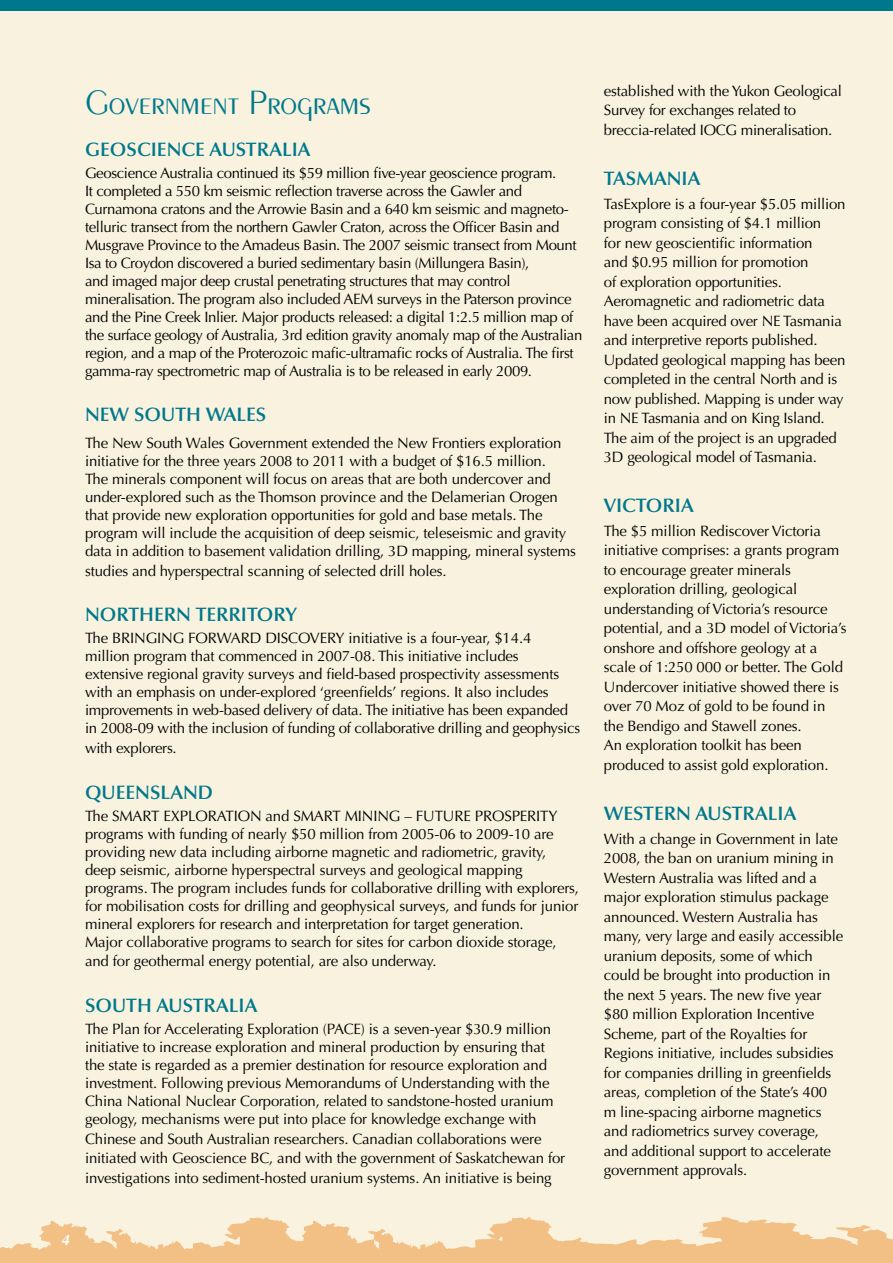
<style>
.page{position:relative;width:893px;height:1263px;background:#fff}
.page>*{position:absolute;margin:0;border:0;box-sizing:border-box;transform-origin:0 0}
.t1{font:300 36px "Peignot";letter-spacing:-.01em;color:#00788b}
.t2{font:600 19.5px "Optima";color:#00788b}
.t3{font:15px/19.5px "Optima";letter-spacing:-.01em;color:#000}
.t4{font:italic 700 15px "Optima";color:#fff}
</style>
<div class="page">
<div style="left:0;top:3px;width:893px;height:1260px;background:#f9f2df"></div>
<div style="left:0;top:0;width:893px;height:11px;background:#00788b"></div>
<svg style="left:0;top:1217px;width:893px;height:46px"></svg>
<h1 class="t1" style="left:85px;top:82px;width:287px">Government Programs</h1>
<h2 class="t2" style="left:85px;top:138px;width:227px">GEOSCIENCE AUSTRALIA</h2>
<p class="t3" style="left:85px;top:164px;width:499px;line-height:18px">Geoscience Australia continued its $59 million five-year geoscience program.<br>It completed a 550 km seismic reflection traverse across the Gawler and Curnamona cratons and the Arrowie Basin and a 640 km seismic and magneto&shy;telluric transect from the northern Gawler Craton, across the Officer Basin and Musgrave Province to the Amadeus Basin. The 2007 seismic transect from Mount Isa to Croydon discovered a buried sedimentary basin (Millungera Basin),<br>and imaged major deep crustal penetrating structures that may control mineralisation. The program also included AEM surveys in the Paterson province and the Pine Creek Inlier. Major products released: a digital 1:2.5 million map of the surface geology of Australia, 3rd edition gravity anomaly map of the Australian region, and a map of the Proterozoic mafic-ultramafic rocks of Australia. The first gamma-ray spectrometric map of Australia is to be released in early 2009.</p>
<h2 class="t2" style="left:85px;top:404px;width:183px">NEW SOUTH WALES</h2>
<p class="t3" style="left:85px;top:434px;width:492px;line-height:18px">The New South Wales Government extended the New Frontiers exploration initiative for the three years 2008 to 2011 with a budget of $16.5 million.<br>The minerals component will focus on areas that are both undercover and under-explored such as the Thomson province and the Delamerian Orogen that provide new exploration opportunities for gold and base metals. The program will include the acquisition of deep seismic, teleseismic and gravity data in addition to basement validation drilling, 3D mapping, mineral systems</p>
<p class="t3" style="left:85px;top:561px;width:363px">studies and hyperspectral scanning of selected drill holes.</p>
<h2 class="t2" style="left:85px;top:603px;width:214px">NORTHERN TERRITORY</h2>
<p class="t3" style="left:85px;top:629px;width:497px;line-height:18px">The BRINGING FORWARD DISCOVERY initiative is a four-year, $14.4<br>million program that commenced in 2007-08. This initiative includes extensive regional gravity surveys and field-based prospectivity assessments with an emphasis on under-explored ‘greenfields’ regions. It also includes improvements in web-based delivery of data. The initiative has been expanded in 2008-09 with the inclusion of funding of collaborative drilling and geophysics</p>
<p class="t3" style="left:85px;top:738px;width:93px">with explorers.</p>
<h2 class="t2" style="left:85px;top:781px;width:130px">QUEENSLAND</h2>
<p class="t3" style="left:85px;top:807px;width:496px;line-height:18px">The SMART EXPLORATION and SMART MINING – FUTURE PROSPERITY programs with funding of nearly $50 million from 2005-06 to 2009-10 are providing new data including airborne magnetic and radiometric, gravity, deep seismic, airborne hyperspectral surveys and geological mapping programs. The program includes funds for collaborative drilling with explorers, for mobilisation costs for drilling and geophysical surveys, and funds for junior mineral explorers for research and interpretation for target generation.<br>Major collaborative programs to search for sites for carbon dioxide storage,</p>
<p class="t3" style="left:85px;top:952px;width:353px">and for geothermal energy potential, are also underway.</p>
<h2 class="t2" style="left:85px;top:994px;width:174px">SOUTH AUSTRALIA</h2>
<p class="t3" style="left:85px;top:1020px;width:470px;line-height:18px">The Plan for Accelerating Exploration (PACE) is a seven-year $30.9 million initiative to increase exploration and mineral production by ensuring that the state is regarded as a premier destination for resource exploration and investment. Following previous Memorandums of Understanding with the China National Nuclear Corporation, related to sandstone-hosted uranium geology, mechanisms were put into place for knowledge exchange with</p>
<p class="t3" style="left:85px;top:1129px;width:482px">Chinese and South Australian researchers. Canadian collaborations were initiated with Geoscience BC, and with the government of Saskatchewan for investigations into sediment-hosted uranium systems. An initiative is being</p>
<p class="t4" style="left:61px;top:1231px;width:10px">4</p>
<p class="t3" style="left:604px;top:81px;width:240px">established with the Yukon Geological<br>Survey for exchanges related to breccia-related IOCG mineralisation.</p>
<h2 class="t2" style="left:604px;top:167px;width:98px">TASMANIA</h2>
<p class="t3" style="left:604px;top:194px;width:243px">TasExplore is a four-year $5.05 million program consisting of $4.1 million<br>for new geoscientific information<br>and $0.95 million for promotion<br>of exploration opportunities.<br>Aeromagnetic and radiometric data have been acquired over NE Tasmania and interpretive reports published.<br>Updated geological mapping has been completed in the central North and is now published. Mapping is under way in NE Tasmania and on King Island.<br>The aim of the project is an upgraded 3D geological model of Tasmania.</p>
<h2 class="t2" style="left:604px;top:494px;width:91px">VICTORIA</h2>
<p class="t3" style="left:604px;top:521px;width:244px">The $5 million Rediscover Victoria initiative comprises: a grants program to encourage greater minerals exploration drilling, geological understanding of Victoria’s resource potential, and a 3D model of Victoria’s onshore and offshore geology at a scale of 1:250 000 or better. The Gold Undercover initiative showed there is over 70 Moz of gold to be found in the Bendigo and Stawell zones.<br>An exploration toolkit has been produced to assist gold exploration.</p>
<h2 class="t2" style="left:604px;top:802px;width:194px">WESTERN AUSTRALIA</h2>
<p class="t3" style="left:604px;top:829px;width:241px">With a change in Government in late 2008, the ban on uranium mining in Western Australia was lifted and a major exploration stimulus package announced. Western Australia has many, very large and easily accessible uranium deposits, some of which could be brought into production in the next 5 years. The new five year $80 million Exploration Incentive Scheme, part of the Royalties for Regions initiative, includes subsidies for companies drilling in greenfields areas, completion of the State’s 400 m line-spacing airborne magnetics and radiometrics survey coverage, and additional support to accelerate government approvals.</p>
</div>
